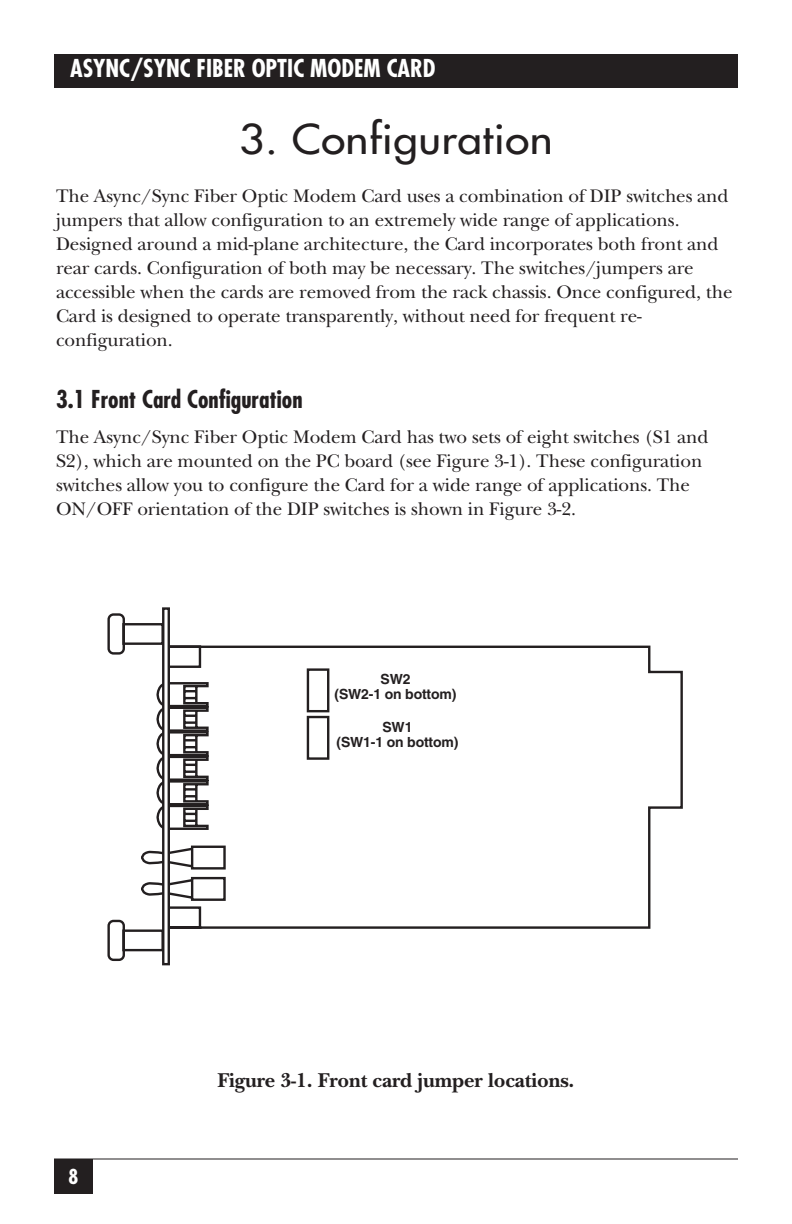
<style>
.page{position:relative;width:792px;height:1224px;background:#fff}
.page>*{position:absolute;margin:0;border:0;box-sizing:border-box;transform-origin:0 0}
.t1{font:40px "Futura";letter-spacing:.01em;color:#231f20;scale:1.1 1}
.t2{font:700 condensed 24px "Futura";color:#fff}
.t3{font:700 condensed 24px "Futura";color:#231f20}
.t4{font:700 20.8px "New Baskerville";letter-spacing:-.005em;color:#231f20}
.t5{font:700 condensed 20px "Futura";color:#fff}
.t6{font:19px/24px "New Baskerville";letter-spacing:-.005em;color:#231f20}
.t7{font:700 14px/15px "Helvetica";letter-spacing:-.01em;color:#231f20;text-align:center}
</style>
<div class="page">
<div style="left:54px;top:54px;width:684px;height:34px;background:#231f20"></div>
<div style="left:54px;top:1159px;width:39px;height:35px;background:#231f20"></div>
<svg style="left:107px;top:613px;width:576px;height:348px"></svg>
<svg style="left:155px;top:730px;width:55px;height:101px"></svg>
<svg style="left:162px;top:607px;width:8px;height:358px"></svg>
<hr style="left:54px;top:1158px;width:684px;height:2px;background:#231f20">
<p class="t2" style="left:70px;top:58px;width:367px">ASYNC/SYNC FIBER OPTIC MODEM CARD</p>
<h1 class="t1" style="left:239px;top:119px;width:287px">3. Configuration</h1>
<p class="t6" style="left:56px;top:186px;width:678px">The Async/Sync Fiber Optic Modem Card uses a combination of DIP switches and jumpers that allow configuration to an extremely wide range of applications.<br>Designed around a mid-plane architecture, the Card incorporates both front and rear cards. Configuration of both may be necessary. The switches/jumpers are accessible when the cards are removed from the rack chassis. Once configured, the Card is designed to operate transparently, without need for frequent re&shy;configuration.</p>
<p class="t3" style="left:56px;top:388px;width:248px">3.1 Front Card Configuration</p>
<p class="t6" style="left:56px;top:427px;width:654px">The Async/Sync Fiber Optic Modem Card has two sets of eight switches (S1 and S2), which are mounted on the PC board (see Figure 3-1). These configuration switches allow you to configure the Card for a wide range of applications. The ON/OFF orientation of the DIP switches is shown in Figure 3-2.</p>
<p class="t7" style="left:335px;top:673px;width:123px">SW2<br>(SW2-1 on bottom)</p>
<p class="t7" style="left:337px;top:721px;width:123px">SW1<br>(SW1-1 on bottom)</p>
<p class="t5" style="left:69px;top:1168px;width:11px">8</p>
<p class="t4" style="left:218px;top:1073px;width:358px">Figure 3-1. Front card jumper locations.</p>
</div>
